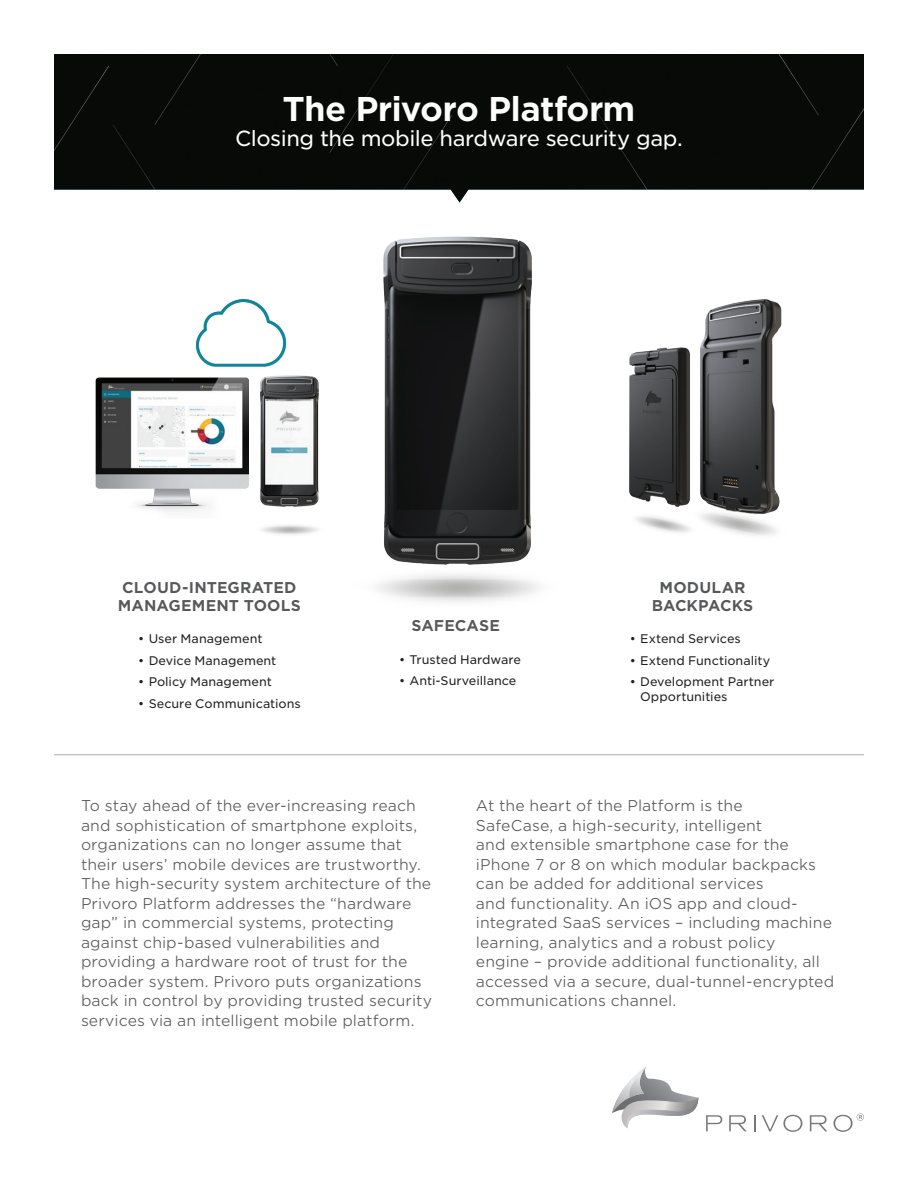
<style>
.page{position:relative;width:918px;height:1188px;background:#fff}
.page>*{position:absolute;margin:0;border:0;box-sizing:border-box;transform-origin:0 0}
.Head{font:700 33px "Gotham S Sm";letter-spacing:-.025em;color:#fff}
.Header_Sub{font:21px "Gotham S Sm";letter-spacing:-.025em;color:#fff}
.Intro_Body{font:300 15px/19.5px "Gotham S Sm";letter-spacing:.005em;color:#57585a}
.t1{font:700 15px/18px "Gotham S Sm";letter-spacing:.005em;color:#57585a}
.Bullets_2{font:12px/15px "Gotham S Sm";color:#231f20}
</style>
<div class="page">
<img style="left:384px;top:237px;width:147px;height:327px">
<img style="left:54px;top:54px;width:810px;height:148px">
<svg style="left:706px;top:1115px;width:16px;height:16px"></svg>
<svg style="left:729px;top:1115px;width:17px;height:16px"></svg>
<svg style="left:754px;top:1115px;width:1px;height:16px"></svg>
<svg style="left:762px;top:1115px;width:40px;height:17px"></svg>
<svg style="left:810px;top:1115px;width:17px;height:16px"></svg>
<svg style="left:834px;top:1113px;width:30px;height:19px"></svg>
<svg style="left:612px;top:1067px;width:87px;height:61px"></svg>
<hr style="left:54px;top:754px;width:810px;height:1px;background:#c5c6c6">
<img style="left:629px;top:299px;width:153px;height:237px">
<img style="left:95px;top:299px;width:224px;height:236px">
<p class="Head" style="left:283px;top:86px;width:354px">The Privoro Platform</p>
<p class="Header_Sub" style="left:235px;top:125px;width:449px">Closing the mobile hardware security gap.</p>
<p class="t1" style="left:118px;top:578px;width:185px">CLOUD-INTEGRATED<br>MANAGEMENT TOOLS</p>
<p class="Bullets_2" style="left:138px;top:631px;width:126px">• User Management</p>
<p class="Bullets_2" style="left:138px;top:652px;width:140px">• Device Management</p>
<p class="Bullets_2" style="left:138px;top:674px;width:135px">• Policy Management</p>
<p class="Bullets_2" style="left:138px;top:696px;width:164px">• Secure Communications</p>
<p class="t1" style="left:412px;top:616px;width:90px">SAFECASE</p>
<p class="Bullets_2" style="left:399px;top:651px;width:124px">• Trusted Hardware</p>
<p class="Bullets_2" style="left:399px;top:673px;width:119px">• Anti-Surveillance</p>
<p class="t1" style="left:652px;top:578px;width:103px;text-align:center">MODULAR<br>BACKPACKS</p>
<p class="Bullets_2" style="left:630px;top:631px;width:113px">• Extend Services</p>
<p class="Bullets_2" style="left:630px;top:652px;width:142px">• Extend Functionality</p>
<p class="Bullets_2" style="left:640px;top:674px;width:136px;text-indent:-10px">• Development Partner<br>Opportunities</p>
<p class="Intro_Body" style="left:81px;top:796px;width:353px">To stay ahead of the ever-increasing reach and sophistication of smartphone exploits, organizations can no longer assume that their users’ mobile devices are trustworthy.<br>The high-security system architecture of the Privoro Platform addresses the “hardware gap” in commercial systems, protecting against chip-based vulnerabilities and providing a hardware root of trust for the broader system. Privoro puts organizations back in control by providing trusted security services via an intelligent mobile platform.</p>
<p class="Intro_Body" style="left:476px;top:796px;width:360px">At the heart of the Platform is the<br>SafeCase, a high-security, intelligent<br>and extensible smartphone case for the iPhone 7 or 8 on which modular backpacks can be added for additional services<br>and functionality. An iOS app and cloud&shy;integrated SaaS services – including machine learning, analytics and a robust policy<br>engine – provide additional functionality, all accessed via a secure, dual-tunnel-encrypted communications channel.</p>
</div>
